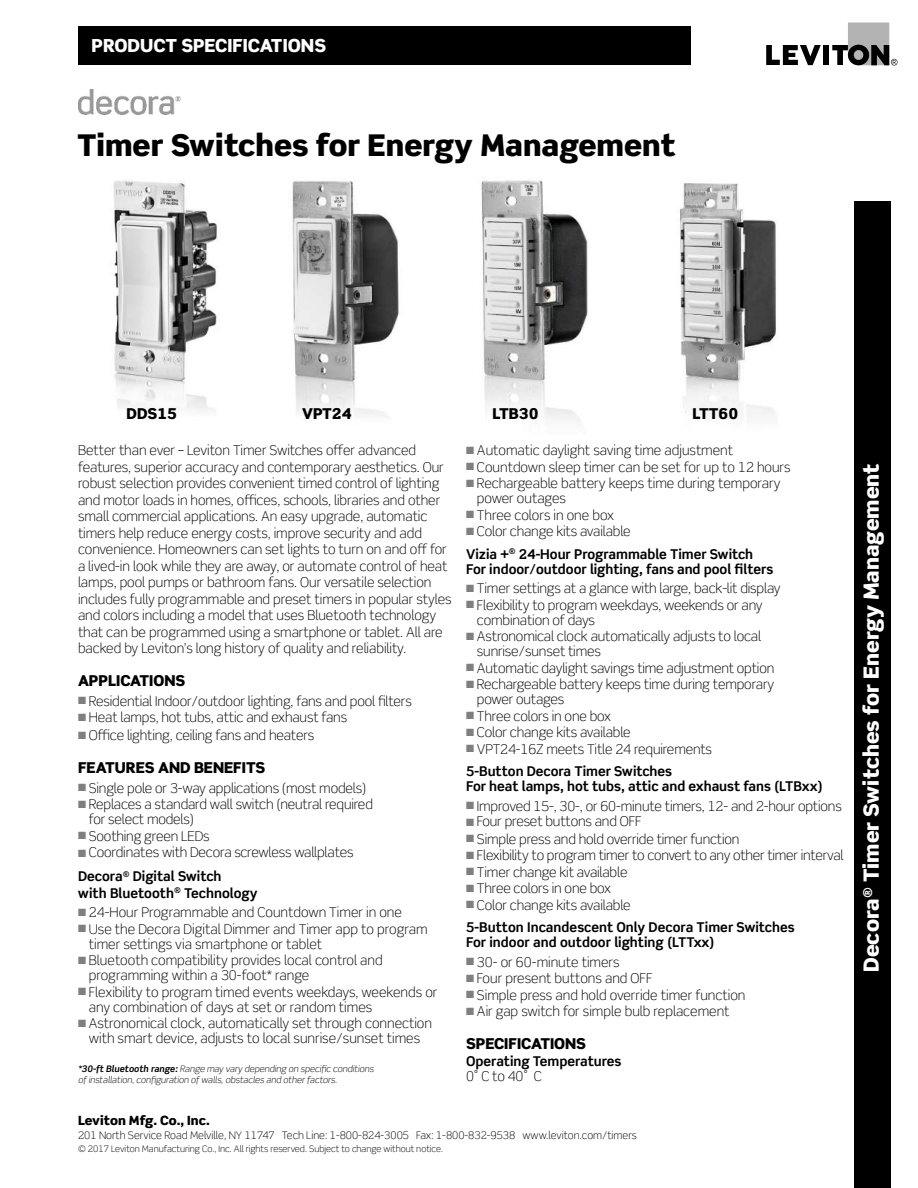
<style>
.page{position:relative;width:918px;height:1188px;background:#fff}
.page>*{position:absolute;margin:0;border:0;box-sizing:border-box;transform-origin:0 0}
.t1{font:900 30px "Scene Std";color:#000}
.t2{font:900 21px "Scene Std";color:#fff}
.t3{font:900 18px "Scene Std";color:#fff}
.t4{font:900 15px "Scene Std";letter-spacing:-.005em;color:#000}
.t5{font:300 13.5px/16.5px "Scene Std";letter-spacing:-.005em;color:#000}
.t6{font:700 13.5px/22.5px "Scene Std";letter-spacing:-.005em;color:#000}
.t7{font:900 12.75px "Scene Std";color:#000}
.t8{font:300 10.5px "Scene Std";color:#000}
.t9{font:italic 300 9px/10.5px "Scene Std";color:#000}
.t10{font:300 9px "Scene Std";color:#000}
.s1{color:#7f7f7f}
.s2{font-weight:700}
.s3{font-weight:300}
</style>
<div class="page">
<div style="left:78px;top:26px;width:613px;height:39px;background:#000"></div>
<svg style="left:766px;top:45px;width:55px;height:20px"></svg>
<div style="left:823px;top:45px;width:6px;height:20px;background:#000"></div>
<svg style="left:832px;top:22px;width:66px;height:43px"></svg>
<div style="left:854px;top:202px;width:36px;height:986px;background:#000"></div>
<img style="left:78px;top:89px;width:103px;height:26px">
<img style="left:292px;top:181px;width:107px;height:235px">
<img style="left:113px;top:180px;width:105px;height:233px">
<img style="left:481px;top:180px;width:107px;height:241px">
<img style="left:680px;top:183px;width:96px;height:235px">
<h3 class="t3" style="left:92px;top:38px;width:236px">PRODUCT SPECIFICATIONS</h3>
<h1 class="t1" style="left:77px;top:133px;width:600px">Timer Switches for Energy Management</h1>
<p class="t4" style="left:127px;top:408px;width:52px">DDS15</p>
<p class="t4" style="left:302px;top:408px;width:51px">VPT24</p>
<p class="t4" style="left:492px;top:408px;width:48px">LTB30</p>
<p class="t4" style="left:692px;top:408px;width:48px">LTT60</p>
<p class="t5" style="left:78px;top:443px;width:375px">Better than ever – Leviton Timer Switches offer advanced features, superior accuracy and contemporary aesthetics. Our robust selection provides convenient timed control of lighting and motor loads in homes, offices, schools, libraries and other small commercial applications. An easy upgrade, automatic timers help reduce energy costs, improve security and add convenience. Homeowners can set lights to turn on and off for a lived-in look while they are away, or automate control of heat lamps, pool pumps or bathroom fans. Our versatile selection includes fully programmable and preset timers in popular styles and colors including a model that uses Bluetooth technology that can be programmed using a smartphone or tablet. All are backed by Leviton’s long history of quality and reliability.</p>
<p class="t4" style="left:78px;top:675px;width:109px">APPLICATIONS</p>
<p class="t5" style="left:78px;top:694px;width:335px"><span class="s1">■</span> Residential Indoor/outdoor lighting, fans and pool filters</p>
<p class="t5" style="left:78px;top:710px;width:271px"><span class="s1">■</span> Heat lamps, hot tubs, attic and exhaust fans</p>
<p class="t5" style="left:78px;top:728px;width:238px"><span class="s1">■</span> Office lighting, ceiling fans and heaters</p>
<p class="t4" style="left:78px;top:762px;width:189px">FEATURES AND BENEFITS</p>
<p class="t5" style="left:78px;top:781px;width:290px"><span class="s1">■</span> Single pole or 3-way applications (most models)</p>
<p class="t5" style="left:89px;top:798px;width:286px;line-height:15px;text-indent:-11px"><span class="s1">■</span> Replaces a standard wall switch (neutral required for select models)</p>
<p class="t5" style="left:78px;top:829px;width:133px"><span class="s1">■</span> Soothing green LEDs</p>
<p class="t5" style="left:78px;top:841px;width:277px;line-height:24px"><span class="s1">■</span> Coordinates with Decora screwless wallplates<br><span class="s2">Decora</span><sup>®</sup> <span class="s2">Digital Switch</span></p>
<p class="t6" style="left:78px;top:883px;width:181px">with Bluetooth<sup>®</sup> Technology</p>
<p class="t5" style="left:78px;top:905px;width:326px"><span class="s1">■</span> 24-Hour Programmable and Countdown Timer in one</p>
<p class="t5" style="left:89px;top:922px;width:340px;line-height:15px;text-indent:-11px"><span class="s1">■</span> Use the Decora Digital Dimmer and Timer app to program timer settings via smartphone or tablet</p>
<p class="t5" style="left:89px;top:954px;width:295px;line-height:15px;text-indent:-11px"><span class="s1">■</span> Bluetooth compatibility provides local control and programming within a 30-foot* range</p>
<p class="t5" style="left:89px;top:985px;width:350px;line-height:15px;text-indent:-11px"><span class="s1">■</span> Flexibility to program timed events weekdays, weekends or any combination of days at set or random times</p>
<p class="t5" style="left:78px;top:1017px;width:356px;line-height:15px;text-align:center"><span class="s1">■</span> Astronomical clock, automatically set through connection with smart device, adjusts to local sunrise/sunset times</p>
<p class="t9" style="left:78px;top:1065px;width:297px"><span class="s2">*30-ft Bluetooth range:</span> Range may vary depending on specific conditions of installation, configuration of walls, obstacles and other factors.</p>
<p class="t5" style="left:466px;top:443px;width:269px"><span class="s1">■</span> Automatic daylight saving time adjustment</p>
<p class="t5" style="left:466px;top:460px;width:326px"><span class="s1">■</span> Countdown sleep timer can be set for up to 12 hours</p>
<p class="t5" style="left:477px;top:477px;width:305px;line-height:15px;text-indent:-11px"><span class="s1">■</span> Rechargeable battery keeps time during temporary power outages</p>
<p class="t5" style="left:466px;top:508px;width:150px"><span class="s1">■</span> Three colors in one box</p>
<p class="t6" style="left:466px;top:521px;width:289px"><span class="s1">■</span> <span class="s3">Color change kits available<br></span>Vizia +<sup>®</sup> 24-Hour Programmable Timer Switch</p>
<p class="t6" style="left:466px;top:559px;width:309px">For indoor/outdoor lighting, fans and pool filters</p>
<p class="t5" style="left:466px;top:581px;width:316px"><span class="s1">■</span> Timer settings at a glance with large, back-lit display</p>
<p class="t5" style="left:477px;top:598px;width:287px;line-height:15px;text-indent:-11px"><span class="s1">■</span> Flexibility to program weekdays, weekends or any combination of days</p>
<p class="t5" style="left:477px;top:630px;width:286px;line-height:15px;text-indent:-11px"><span class="s1">■</span> Astronomical clock automatically adjusts to local sunrise/sunset times</p>
<p class="t5" style="left:466px;top:661px;width:310px"><span class="s1">■</span> Automatic daylight savings time adjustment option</p>
<p class="t5" style="left:477px;top:678px;width:299px;line-height:15px;text-indent:-11px"><span class="s1">■</span> Rechargeable battery keeps time during temporary power outages</p>
<p class="t5" style="left:466px;top:709px;width:147px"><span class="s1">■</span> Three colors in one box</p>
<p class="t5" style="left:466px;top:725px;width:166px"><span class="s1">■</span> Color change kits available</p>
<p class="t5" style="left:466px;top:739px;width:247px;line-height:22.5px"><span class="s1">■</span> VPT24-16Z meets Title 24 requirements<br><span class="s2">5-Button Decora Timer Switches</span></p>
<p class="t6" style="left:466px;top:776px;width:358px">For heat lamps, hot tubs, attic and exhaust fans (LTBxx)</p>
<p class="t5" style="left:466px;top:799px;width:377px"><span class="s1">■</span> Improved 15-, 30-, or 60-minute timers, 12- and 2-hour options</p>
<p class="t5" style="left:466px;top:814px;width:177px"><span class="s1">■</span> Four preset buttons and OFF</p>
<p class="t5" style="left:466px;top:832px;width:275px"><span class="s1">■</span> Simple press and hold override timer function</p>
<p class="t5" style="left:466px;top:848px;width:379px"><span class="s1">■</span> Flexibility to program timer to convert to any other timer interval</p>
<p class="t5" style="left:466px;top:865px;width:163px"><span class="s1">■</span> Timer change kit available</p>
<p class="t5" style="left:466px;top:881px;width:147px"><span class="s1">■</span> Three colors in one box</p>
<p class="t6" style="left:466px;top:895px;width:330px"><span class="s1">■</span> <span class="s3">Color change kits available<br></span>5-Button Incandescent Only Decora Timer Switches</p>
<p class="t6" style="left:466px;top:932px;width:250px">For indoor and outdoor lighting (LTTxx)</p>
<p class="t5" style="left:466px;top:955px;width:155px"><span class="s1">■</span> 30- or 60-minute timers</p>
<p class="t5" style="left:466px;top:971px;width:188px"><span class="s1">■</span> Four present buttons and OFF</p>
<p class="t5" style="left:466px;top:988px;width:281px"><span class="s1">■</span> Simple press and hold override timer function</p>
<p class="t5" style="left:466px;top:1004px;width:265px"><span class="s1">■</span> Air gap switch for simple bulb replacement</p>
<p class="t4" style="left:466px;top:1038px;width:121px">SPECIFICATIONS</p>
<p class="t6" style="left:466px;top:1051px;width:157px">Operating Temperatures</p>
<p class="t5" style="left:466px;top:1069px;width:77px">0˚ C to 40˚ C</p>
<p class="t7" style="left:78px;top:1115px;width:133px">Leviton Mfg. Co., Inc.</p>
<p class="t8" style="left:78px;top:1130px;width:560px">201 North Service Road Melville, NY 11747 Tech Line: 1-800-824-3005 Fax: 1-800-832-9538 www.leviton.com/timers</p>
<p class="t10" style="left:78px;top:1145px;width:367px">© 2017 Leviton Manufacturing Co., Inc. All rights reserved. Subject to change without notice.</p>
<h2 class="t2" style="left:863px;top:972px;width:510px;rotate:-90deg">Decora<sup>®</sup> Timer Switches for Energy Management</h2>
</div>
